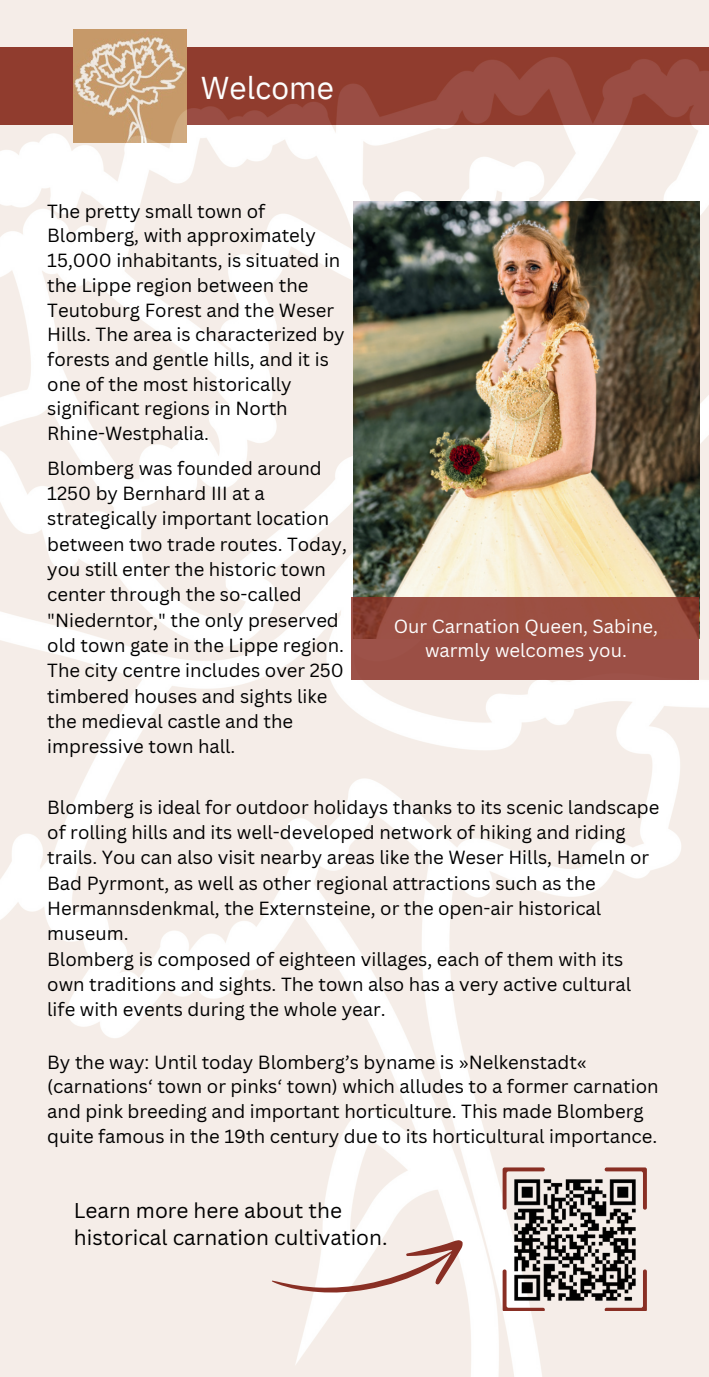
<style>
.page{position:relative;width:709px;height:1377px;background:#fff}
.page>*{position:absolute;margin:0;border:0;box-sizing:border-box;transform-origin:0 0}
.t1{font:31.5px "IBM Plex Sans";letter-spacing:.005em;color:#fdfefe}
.t2{font:20.93px/27.7px "Canva Sans";color:#000}
.t3{font:18.45px/25.4px "Canva Sans";color:#000}
.t4{font:18.45px/24.8px "Canva Sans";color:#fdfefe;text-align:center}
</style>
<div class="page">
<img style="left:0;top:0;width:709px;height:1377px">
<img style="left:353px;top:201px;width:346px;height:437px">
<div style="left:351px;top:597px;width:347px;height:83px;background:#9b4f45"></div>
<svg style="left:272px;top:1240px;width:191px;height:53px"></svg>
<svg style="left:604px;top:1167px;width:42px;height:43px"></svg>
<svg style="left:502px;top:1167px;width:43px;height:43px"></svg>
<svg style="left:604px;top:1269px;width:42px;height:42px"></svg>
<svg style="left:502px;top:1269px;width:43px;height:42px"></svg>
<img style="left:507px;top:1172px;width:135px;height:135px">
<h1 class="t1" style="left:201px;top:63px;width:134px">Welcome</h1>
<p class="t3" style="left:47px;top:199px;width:299px;line-height:24.8px">The pretty small town of<br>Blomberg, with approximately<br>15,000 inhabitants, is situated in the Lippe region between the<br>Teutoburg Forest and the Weser<br>Hills. The area is characterized by forests and gentle hills, and it is one of the most historically significant regions in North<br>Rhine-Westphalia.</p>
<p class="t3" style="left:47px;top:455px;width:301px">Blomberg was founded around<br>1250 by Bernhard III at a strategically important location between two trade routes. Today, you still enter the historic town center through the so-called "Niederntor," the only preserved old town gate in the Lippe region.<br>The city centre includes over 250 timbered houses and sights like the medieval castle and the impressive town hall.</p>
<p class="t4" style="left:394px;top:614px;width:266px">Our Carnation Queen, Sabine, warmly welcomes you.</p>
<p class="t3" style="left:47px;top:794px;width:613px">Blomberg is ideal for outdoor holidays thanks to its scenic landscape of rolling hills and its well-developed network of hiking and riding trails. You can also visit nearby areas like the Weser Hills, Hameln or Bad Pyrmont, as well as other regional attractions such as the Hermannsdenkmal, the Externsteine, or the open-air historical museum.<br>Blomberg is composed of eighteen villages, each of them with its own traditions and sights. The town also has a very active cultural life with events during the whole year.</p>
<p class="t3" style="left:47px;top:1050px;width:613px;line-height:24.8px">By the way: Until today Blomberg’s byname is »Nelkenstadt« (carnations‘ town or pinks‘ town) which alludes to a former carnation and pink breeding and important horticulture. This made Blomberg quite famous in the 19th century due to its horticultural importance.</p>
<p class="t2" style="left:74px;top:1196px;width:315px">Learn more here about the historical carnation cultivation.</p>
</div>
